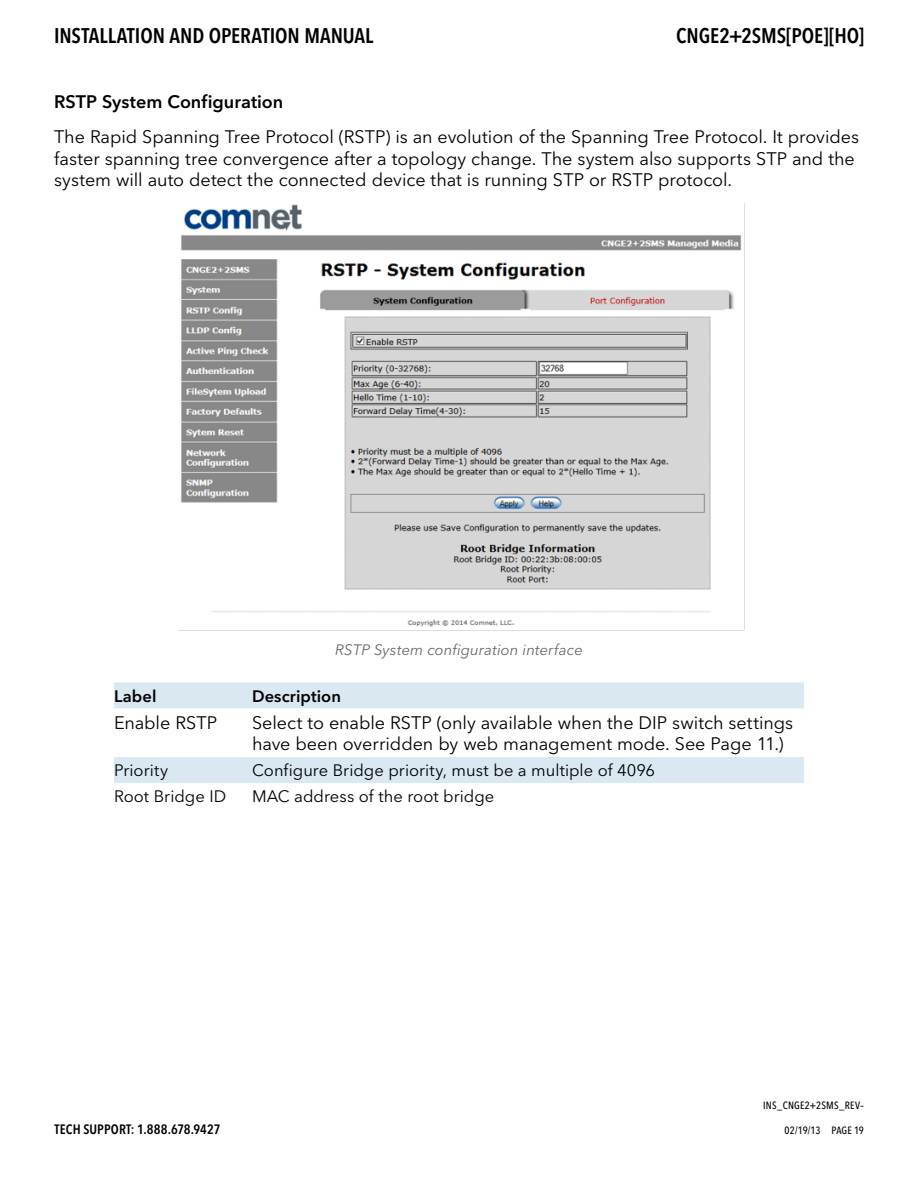
<style>
.page{position:relative;width:918px;height:1188px;background:#fff}
.page>*{position:absolute;margin:0;border:0;box-sizing:border-box;transform-origin:0 0}
.t1{font:600 condensed 21px "Avenir Next LT Pro";letter-spacing:-.005em;color:#000}
.t2{font:18px/21.6px "Avenir Next LT Pro";letter-spacing:-.005em;color:#000}
.t3{font:600 18px "Avenir Next LT Pro";color:#000}
.t4{font:16.5px "Avenir Next LT Pro";color:#000}
.t5{font:600 16.5px "Avenir Next LT Pro";letter-spacing:.005em;color:#000}
.t6{font:italic 15px "Avenir Next LT Pro";color:#67686b}
.t7{font:600 condensed 13.5px "Avenir Next LT Pro";letter-spacing:.005em;color:#000}
.t8{font:500 condensed 10.5px "Avenir Next LT Pro";letter-spacing:.02em;color:#000}
.t9{font:500 condensed 10.5px "Avenir Next LT Pro";letter-spacing:-.005em;color:#000}
</style>
<div class="page">
<img style="left:178px;top:204px;width:567px;height:427px">
<svg style="left:114px;top:682px;width:690px;height:101px;fill:#dae9f1"></svg>
<p class="t1" style="left:54px;top:23px;width:321px">INSTALLATION AND OPERATION MANUAL</p>
<p class="t1" style="left:676px;top:23px;width:189px">CNGE2+2SMS[POE][HO]</p>
<p class="t3" style="left:54px;top:91px;width:231px">RSTP System Configuration</p>
<p class="t2" style="left:54px;top:126px;width:807px">The Rapid Spanning Tree Protocol (RSTP) is an evolution of the Spanning Tree Protocol. It provides faster spanning tree convergence after a topology change. The system also supports STP and the system will auto detect the connected device that is running STP or RSTP protocol.</p>
<p class="t6" style="left:335px;top:641px;width:249px">RSTP System configuration interface</p>
<p class="t5" style="left:114px;top:686px;width:44px">Label</p>
<p class="t5" style="left:252px;top:686px;width:90px">Description</p>
<p class="t2" style="left:114px;top:712px;width:105px">Enable RSTP</p>
<p class="t2" style="left:252px;top:712px;width:543px">Select to enable RSTP (only available when the DIP switch settings have been overridden by web management mode. See Page 11.)</p>
<p class="t4" style="left:114px;top:761px;width:56px">Priority</p>
<p class="t4" style="left:252px;top:761px;width:405px">Configure Bridge priority, must be a multiple of 4096</p>
<p class="t4" style="left:114px;top:787px;width:114px">Root Bridge ID</p>
<p class="t4" style="left:252px;top:787px;width:244px">MAC address of the root bridge</p>
<p class="t7" style="left:55px;top:1121px;width:167px">TECH SUPPORT: 1.888.678.9427</p>
<p class="t8" style="left:763px;top:1098px;width:102px">INS_CNGE2+2SMS_REV–</p>
<p class="t9" style="left:785px;top:1124px;width:81px">02/19/13 PAGE 19</p>
</div>
